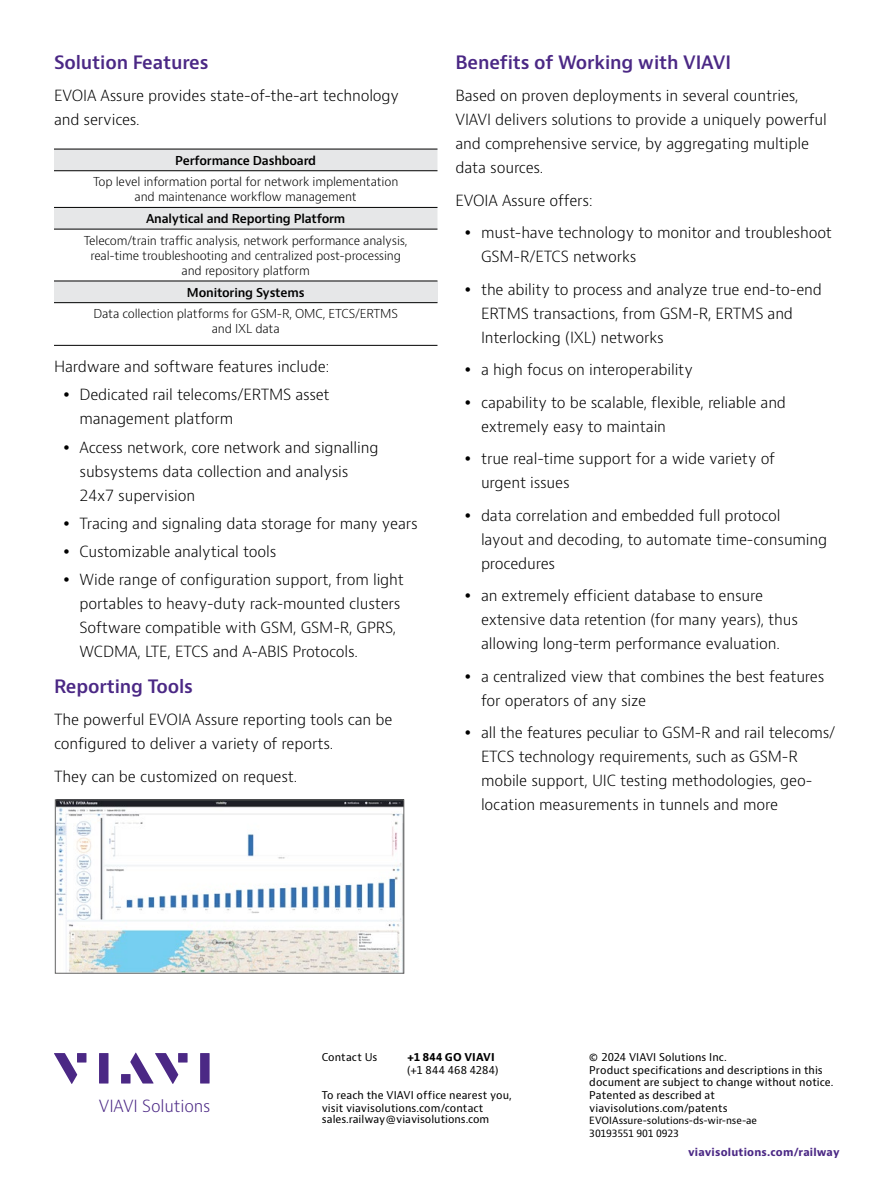
<style>
.page{position:relative;width:893px;height:1191px;background:#fff}
.page>*{position:absolute;margin:0;border:0;box-sizing:border-box;transform-origin:0 0}
.t1{font:600 18px "Bernino Sans";letter-spacing:-.01em;color:#4b2885}
.t2{font:300 16.35px "Bernino Sans";letter-spacing:-.01em;color:#4b2885}
.t3{font:300 15px/24px "Bernino Sans";letter-spacing:-.01em;color:#000}
.t4{font:300 12px/15px "Bernino Sans";letter-spacing:-.015em;color:#000;text-align:center}
.t5{font:600 12px "Bernino Sans";letter-spacing:-.015em;color:#000}
.t6{font:10.5px/12.6px "Bernino Sans";letter-spacing:.005em;color:#000}
.t7{font:700 10.5px "Bernino Sans";letter-spacing:.02em;color:#4b2885}
.t8{font:700 10.5px "Bernino Sans";letter-spacing:.015em;color:#000}
.t9{font:9.75px/12.6px "Bernino Sans";letter-spacing:-.01em;color:#000}
</style>
<div class="page">
<svg style="left:54px;top:1053px;width:23px;height:31px"></svg>
<div style="left:77px;top:1053px;width:9px;height:9px;background:#4b2885"></div>
<div style="left:99px;top:1053px;width:9px;height:30px;background:#4b2885"></div>
<div style="left:178px;top:1053px;width:10px;height:9px;background:#4b2885"></div>
<div style="left:200px;top:1053px;width:10px;height:30px;background:#4b2885"></div>
<svg style="left:130px;top:1052px;width:48px;height:32px"></svg>
<div style="left:121px;top:1074px;width:10px;height:9px;background:#4b2885"></div>
<svg style="left:54px;top:150px;width:383px;height:79px"></svg>
<hr style="left:54px;top:149px;width:383px;height:1px;background:#000">
<hr style="left:54px;top:170px;width:383px;height:1px;background:#000">
<hr style="left:54px;top:207px;width:383px;height:1px;background:#000">
<hr style="left:54px;top:229px;width:383px;height:1px;background:#000">
<hr style="left:54px;top:345px;width:383px;height:1px;background:#000">
<div style="left:54px;top:281px;width:383px;height:22px;background:#e6e7e8"></div>
<hr style="left:54px;top:281px;width:383px;height:1px;background:#000">
<hr style="left:54px;top:302px;width:383px;height:1px;background:#000">
<img style="left:57px;top:801px;width:345px;height:170px">
<div style="left:55px;top:799px;width:349px;height:174px;border:1px solid #646464"></div>
<p class="t1" style="left:54px;top:50px;width:156px">Solution Features</p>
<p class="t3" style="left:54px;top:84px;width:347px">EVOIA Assure provides state-of-the-art technology and services.</p>
<p class="t5" style="left:175px;top:153px;width:142px">Performance Dashboard</p>
<p class="t4" style="left:93px;top:175px;width:307px">Top level information portal for network implementation and maintenance workflow management</p>
<p class="t5" style="left:146px;top:211px;width:201px">Analytical and Reporting Platform</p>
<p class="t4" style="left:84px;top:233px;width:325px">Telecom/train traffic analysis, network performance analysis, real-time troubleshooting and centralized post-processing and repository platform</p>
<p class="t5" style="left:187px;top:284px;width:119px">Monitoring Systems</p>
<p class="t4" style="left:93px;top:307px;width:306px">Data collection platforms for GSM-R, OMC, ETCS/ERTMS and IXL data</p>
<p class="t3" style="left:54px;top:353px;width:277px;line-height:28.2px;text-align:right">Hardware and software features include:<br>Dedicated rail telecoms/ERTMS asset</p>
<p class="t3" style="left:80px;top:405px;width:301px;line-height:28.2px">management platform<br>Access network, core network and signalling</p>
<p class="t3" style="left:80px;top:459px;width:270px">subsystems data collection and analysis<br>24x7 supervision</p>
<p class="t3" style="left:80px;top:509px;width:340px;line-height:28.2px">Tracing and signaling data storage for many years<br>Customizable analytical tools<br>Wide range of configuration support, from light</p>
<p class="t3" style="left:80px;top:592px;width:322px">portables to heavy-duty rack-mounted clusters<br>Software compatible with GSM, GSM-R, GPRS,<br>WCDMA, LTE, ETCS and A-ABIS Protocols.</p>
<p class="t1" style="left:54px;top:675px;width:140px">Reporting Tools</p>
<p class="t3" style="left:54px;top:708px;width:340px">The powerful EVOIA Assure reporting tools can be configured to deliver a variety of reports.</p>
<p class="t3" style="left:54px;top:765px;width:245px">They can be customized on request.</p>
<p class="t1" style="left:455px;top:50px;width:277px">Benefits of Working with VIAVI</p>
<p class="t3" style="left:455px;top:84px;width:373px">Based on proven deployments in several countries, VIAVI delivers solutions to provide a uniquely powerful and comprehensive service, by aggregating multiple data sources.</p>
<p class="t3" style="left:481px;top:184px;width:352px;line-height:32.5px;text-indent:-26px">EVOIA Assure offers:<br>must-have technology to monitor and troubleshoot</p>
<p class="t3" style="left:481px;top:241px;width:342px;line-height:32.5px">GSM-R/ETCS networks<br>the ability to process and analyze true end-to-end</p>
<p class="t3" style="left:481px;top:301px;width:314px">ERTMS transactions, from GSM-R, ERTMS and<br>Interlocking (IXL) networks</p>
<p class="t3" style="left:481px;top:354px;width:307px;line-height:32.5px">a high focus on interoperability<br>capability to be scalable, flexible, reliable and</p>
<p class="t3" style="left:481px;top:410px;width:296px;line-height:32.5px">extremely easy to maintain<br>true real-time support for a wide variety of</p>
<p class="t3" style="left:481px;top:467px;width:301px;line-height:32.5px">urgent issues<br>data correlation and embedded full protocol</p>
<p class="t3" style="left:481px;top:527px;width:348px">layout and decoding, to automate time-consuming procedures</p>
<p class="t3" style="left:481px;top:584px;width:319px">an extremely efficient database to ensure extensive data retention (for many years), thus allowing long-term performance evaluation.</p>
<p class="t3" style="left:481px;top:664px;width:345px">a centralized view that combines the best features for operators of any size</p>
<p class="t3" style="left:481px;top:721px;width:356px">all the features peculiar to GSM-R and rail telecoms/ ETCS technology requirements, such as GSM-R mobile support, UIC testing methodologies, geo&shy;location measurements in tunnels and more</p>
<p class="t2" style="left:99px;top:1094px;width:113px">VIAVI Solutions</p>
<p class="t6" style="left:322px;top:1051px;width:57px">Contact Us</p>
<p class="t8" style="left:407px;top:1050px;width:89px">+1 844 GO VIAVI</p>
<p class="t6" style="left:407px;top:1063px;width:93px">(+1 844 468 4284)</p>
<p class="t6" style="left:322px;top:1089px;width:192px">To reach the VIAVI office nearest you, visit viavisolutions.com/contact</p>
<p class="t6" style="left:322px;top:1113px;width:169px">sales.railway@viavisolutions.com</p>
<p class="t6" style="left:589px;top:1051px;width:246px">© 2024 VIAVI Solutions Inc.<br>Product specifications and descriptions in this document are subject to change without notice.<br>Patented as described at viavisolutions.com/patents</p>
<p class="t9" style="left:589px;top:1114px;width:169px">EVOIAssure-solutions-ds-wir-nse-ae<br>30193551 901 0923</p>
<p class="t7" style="left:688px;top:1145px;width:153px">viavisolutions.com/railway</p>
</div>
